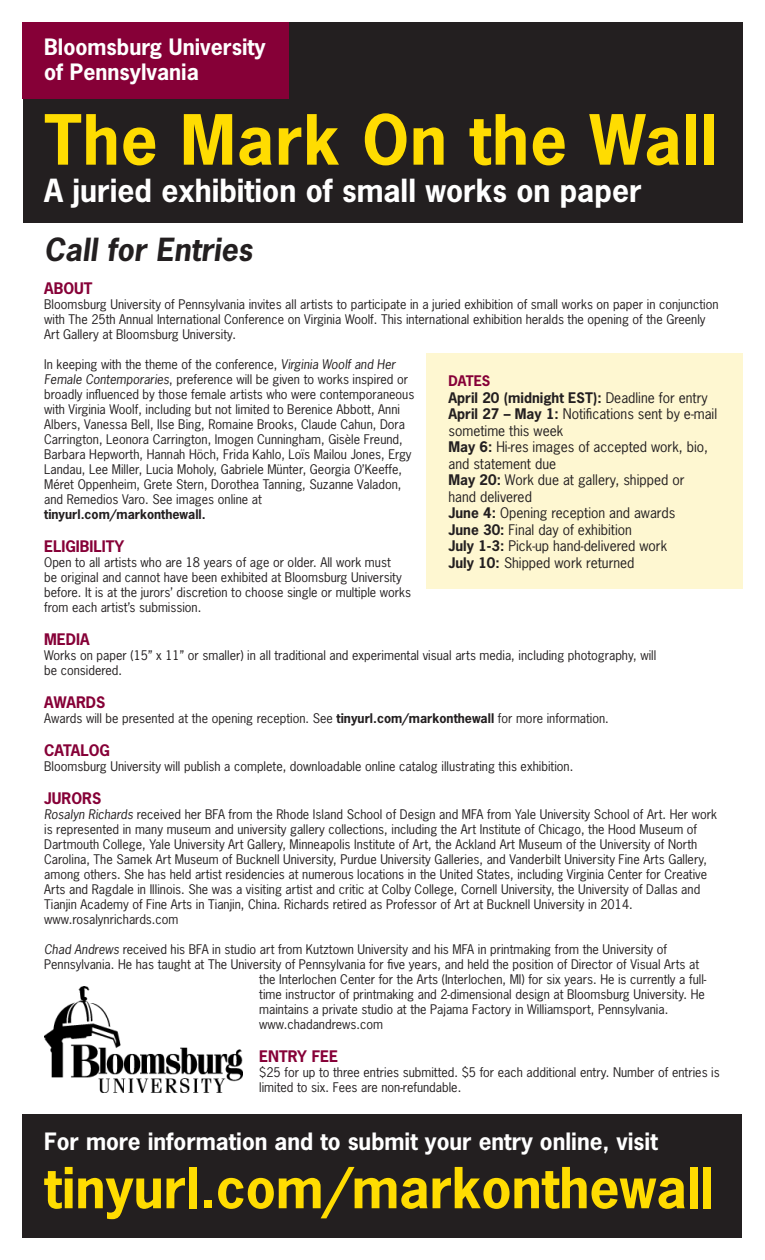
<style>
.page{position:relative;width:765px;height:1260px;background:#fff}
.page>*{position:absolute;margin:0;border:0;box-sizing:border-box;transform-origin:0 0}
.t1{font:700 65px "News Gothic Std";letter-spacing:.02em;color:#ffdc01}
.t2{font:700 53.12px "News Gothic Std";color:#ffdc01}
.t3{font:700 30px "News Gothic Std";color:#fff}
.t4{font:italic 700 30px "News Gothic Std";color:#231f20}
.t5{font:700 22.5px "News Gothic Std";color:#fff}
.t6{font:700 21.25px/25.5px "News Gothic Std";color:#fff}
.t7{font:700 15px "News Gothic Std";color:#860037}
.t8{font:13.75px/16.5px "News Gothic Std";color:#231f20}
.t9{font:12.5px/15px "News Gothic Std";color:#231f20}
.t10{font:700 12.5px "News Gothic Std";color:#231f20}
.s1{font-style:italic}
.s2{font-weight:700}
.s3{font-weight:700;color:#860037}
</style>
<div class="page">
<div style="left:426px;top:354px;width:316px;height:235px;background:#fef7d1"></div>
<div style="left:23px;top:22px;width:719px;height:201px;background:#231f20"></div>
<div style="left:23px;top:22px;width:266px;height:77px;background:#860037"></div>
<div style="left:22px;top:1114px;width:720px;height:124px;background:#231f20"></div>
<img style="left:44px;top:987px;width:198px;height:105px">
<h3 class="t6" style="left:44px;top:33px;width:223px">Bloomsburg University of Pennsylvania</h3>
<h1 class="t1" style="left:44px;top:97px;width:675px">The Mark On the Wall</h1>
<h3 class="t3" style="left:44px;top:171px;width:599px">A juried exhibition of small works on paper</h3>
<h3 class="t4" style="left:44px;top:230px;width:210px">Call for Entries</h3>
<p class="t7" style="left:44px;top:279px;width:50px">ABOUT</p>
<p class="t9" style="left:44px;top:297px;width:676px">Bloomsburg University of Pennsylvania invites all artists to participate in a juried exhibition of small works on paper in conjunction with The 25th Annual International Conference on Virginia Woolf. This international exhibition heralds the opening of the Greenly<br>Art Gallery at Bloomsburg University.</p>
<p class="t9" style="left:44px;top:357px;width:372px">In keeping with the theme of the conference, <span class="s1">Virginia Woolf and Her Female Contemporaries</span>, preference will be given to works inspired or broadly influenced by those female artists who were contemporaneous with Virginia Woolf, including but not limited to Berenice Abbott, Anni Albers, Vanessa Bell, Ilse Bing, Romaine Brooks, Claude Cahun, Dora Carrington, Leonora Carrington, Imogen Cunningham, Gisèle Freund, Barbara Hepworth, Hannah Höch, Frida Kahlo, Loïs Mailou Jones, Ergy Landau, Lee Miller, Lucia Moholy, Gabriele Münter, Georgia O’Keeffe, Méret Oppenheim, Grete Stern, Dorothea Tanning, Suzanne Valadon, and Remedios Varo. See images online at</p>
<p class="t10" style="left:44px;top:506px;width:163px">tinyurl.com/markonthewall.</p>
<p class="t7" style="left:44px;top:537px;width:82px">ELIGIBILITY</p>
<p class="t9" style="left:44px;top:555px;width:368px">Open to all artists who are 18 years of age or older. All work must<br>be original and cannot have been exhibited at Bloomsburg University before. It is at the jurors’ discretion to choose single or multiple works from each artist’s submission.</p>
<p class="t7" style="left:44px;top:630px;width:47px">MEDIA</p>
<p class="t9" style="left:44px;top:648px;width:614px">Works on paper (15” x 11” or smaller) in all traditional and experimental visual arts media, including photography, will be considered.</p>
<p class="t7" style="left:44px;top:693px;width:63px">AWARDS</p>
<p class="t9" style="left:44px;top:711px;width:566px">Awards will be presented at the opening reception. See <span class="s2">tinyurl.com/markonthewall</span> for more information.</p>
<p class="t7" style="left:44px;top:741px;width:67px">CATALOG</p>
<p class="t9" style="left:44px;top:759px;width:531px">Bloomsburg University will publish a complete, downloadable online catalog illustrating this exhibition.</p>
<p class="t7" style="left:44px;top:789px;width:59px">JURORS</p>
<p class="t9" style="left:44px;top:807px;width:674px"><span class="s1">Rosalyn Richards</span> received her BFA from the Rhode Island School of Design and MFA from Yale University School of Art. Her work is represented in many museum and university gallery collections, including the Art Institute of Chicago, the Hood Museum of Dartmouth College, Yale University Art Gallery, Minneapolis Institute of Art, the Ackland Art Museum of the University of North Carolina, The Samek Art Museum of Bucknell University, Purdue University Galleries, and Vanderbilt University Fine Arts Gallery, among others. She has held artist residencies at numerous locations in the United States, including Virginia Center for Creative Arts and Ragdale in Illinois. She was a visiting artist and critic at Colby College, Cornell University, the University of Dallas and Tianjin Academy of Fine Arts in Tianjin, China. Richards retired as Professor of Art at Bucknell University in 2014. www.rosalynrichards.com</p>
<p class="t9" style="left:44px;top:942px;width:624px"><span class="s1">Chad Andrews</span> received his BFA in studio art from Kutztown University and his MFA in printmaking from the University of</p>
<p class="t9" style="left:44px;top:957px;width:657px">Pennsylvania. He has taught at The University of Pennsylvania for five years, and held the position of Director of Visual Arts at</p>
<p class="t9" style="left:259px;top:972px;width:449px">the Interlochen Center for the Arts (Interlochen, MI) for six years. He is currently a full-</p>
<p class="t9" style="left:259px;top:987px;width:447px">time instructor of printmaking and 2-dimensional design at Bloomsburg University. He</p>
<p class="t9" style="left:259px;top:1002px;width:411px">maintains a private studio at the Pajama Factory in Williamsport, Pennsylvania.</p>
<p class="t9" style="left:259px;top:1017px;width:125px">www.chadandrews.com</p>
<p class="t7" style="left:259px;top:1047px;width:80px">ENTRY FEE</p>
<p class="t9" style="left:259px;top:1065px;width:462px">$25 for up to three entries submitted. $5 for each additional entry. Number of entries is limited to six. Fees are non-refundable.</p>
<p class="t8" style="left:449px;top:373px;width:270px"><span class="s3">DATES<br></span><span class="s2">April 20 (midnight EST):</span> Deadline for entry<br><span class="s2">April 27 – May 1:</span> Notifications sent by e-mail sometime this week<br><span class="s2">May 6:</span> Hi-res images of accepted work, bio, and statement due<br><span class="s2">May 20:</span> Work due at gallery, shipped or<br>hand delivered<br><span class="s2">June 4:</span> Opening reception and awards<br><span class="s2">June 30:</span> Final day of exhibition<br><span class="s2">July 1-3:</span> Pick-up hand-delivered work<br><span class="s2">July 10:</span> Shipped work returned</p>
<h3 class="t5" style="left:44px;top:1127px;width:615px">For more information and to submit your entry online, visit</h3>
<h2 class="t2" style="left:44px;top:1153px;width:671px">tinyurl.com/markonthewall</h2>
</div>
